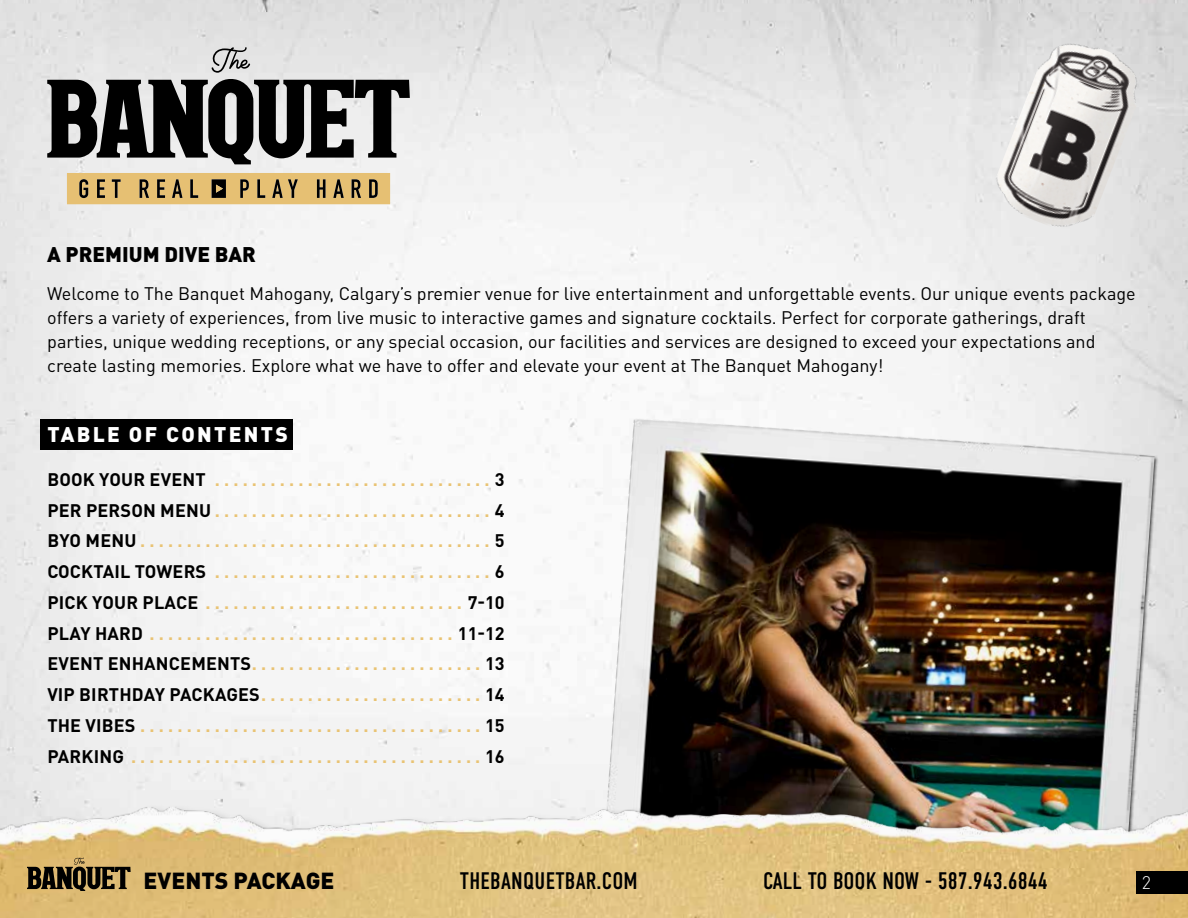
<style>
.page{position:relative;width:1188px;height:918px;background:#fff}
.page>*{position:absolute;margin:0;border:0;box-sizing:border-box;transform-origin:0 0}
.t1{font:23.85px "DIN Condensed";color:#000}
.t2{font:900 22.95px "DIN Pro";color:#000}
.t3{font:900 21px "DIN Pro";color:#000}
.t4{font:900 21px "DIN Pro";letter-spacing:.11em;color:#fff}
.t5{font:700 18px/30.8px "DIN Pro";letter-spacing:.01em;color:#e9c373;text-align:justify}
.t6{font:18px/24px "DIN Pro";color:#000}
.t7{font:300 18px "DIN Pro";color:#fff}
.s1{color:#000}
</style>
<div class="page">
<img style="left:599px;top:418px;width:556px;height:385px">
<img style="left:0;top:803px;width:1188px;height:115px">
<svg style="left:27px;top:858px;width:104px;height:33px;background:#78653e"></svg>
<div style="left:1137px;top:871px;width:51px;height:23px;background:#000"></div>
<svg style="left:212px;top:47px;width:38px;height:26px"></svg>
<svg style="left:47px;top:79px;width:363px;height:85px;background:#5b5b5b"></svg>
<svg style="left:67px;top:173px;width:323px;height:31px;background:#c1a263"></svg>
<div style="left:40px;top:419px;width:253px;height:31px;background:#000"></div>
<img style="left:987px;top:30px;width:164px;height:210px">
<p class="t3" style="left:47px;top:240px;width:210px">A PREMIUM DIVE BAR</p>
<p class="t6" style="left:47px;top:281px;width:1090px">Welcome to The Banquet Mahogany, Calgary’s premier venue for live entertainment and unforgettable events. Our unique events package offers a variety of experiences, from live music to interactive games and signature cocktails. Perfect for corporate gatherings, draft parties, unique wedding receptions, or any special occasion, our facilities and services are designed to exceed your expectations and create lasting memories. Explore what we have to offer and elevate your event at The Banquet Mahogany!</p>
<p class="t4" style="left:47px;top:420px;width:242px">TABLE OF CONTENTS</p>
<p class="t5" style="left:47px;top:463px;width:459px"><span class="s1">BOOK YOUR EVENT</span> . . . . . . . . . . . . . . . . . . . . . . . . . . . . . . <span class="s1">3<br>PER PERSON MENU</span> . . . . . . . . . . . . . . . . . . . . . . . . . . . . . . <span class="s1">4<br>BYO MENU</span> . . . . . . . . . . . . . . . . . . . . . . . . . . . . . . . . . . . . . . <span class="s1">5<br>COCKTAIL TOWERS</span> . . . . . . . . . . . . . . . . . . . . . . . . . . . . . . <span class="s1">6<br>PICK YOUR PLACE</span> . . . . . . . . . . . . . . . . . . . . . . . . . . . . <span class="s1">7-10<br>PLAY HARD</span> . . . . . . . . . . . . . . . . . . . . . . . . . . . . . . . . . <span class="s1">11-12<br>EVENT ENHANCEMENTS</span> . . . . . . . . . . . . . . . . . . . . . . . . . <span class="s1">13<br>VIP BIRTHDAY PACKAGES</span> . . . . . . . . . . . . . . . . . . . . . . . . <span class="s1">14<br>THE VIBES</span> . . . . . . . . . . . . . . . . . . . . . . . . . . . . . . . . . . . . . <span class="s1">15<br>PARKING</span> . . . . . . . . . . . . . . . . . . . . . . . . . . . . . . . . . . . . . . <span class="s1">16</span></p>
<p class="t2" style="left:144px;top:865px;width:192px">EVENTS PACKAGE</p>
<h1 class="t1" style="left:460px;top:868px;width:179px">THEBANQUETBAR.COM</h1>
<h1 class="t1" style="left:763px;top:868px;width:286px">CALL TO BOOK NOW - 587.943.6844</h1>
<p class="t7" style="left:1142px;top:870px;width:11px">2</p>
</div>
